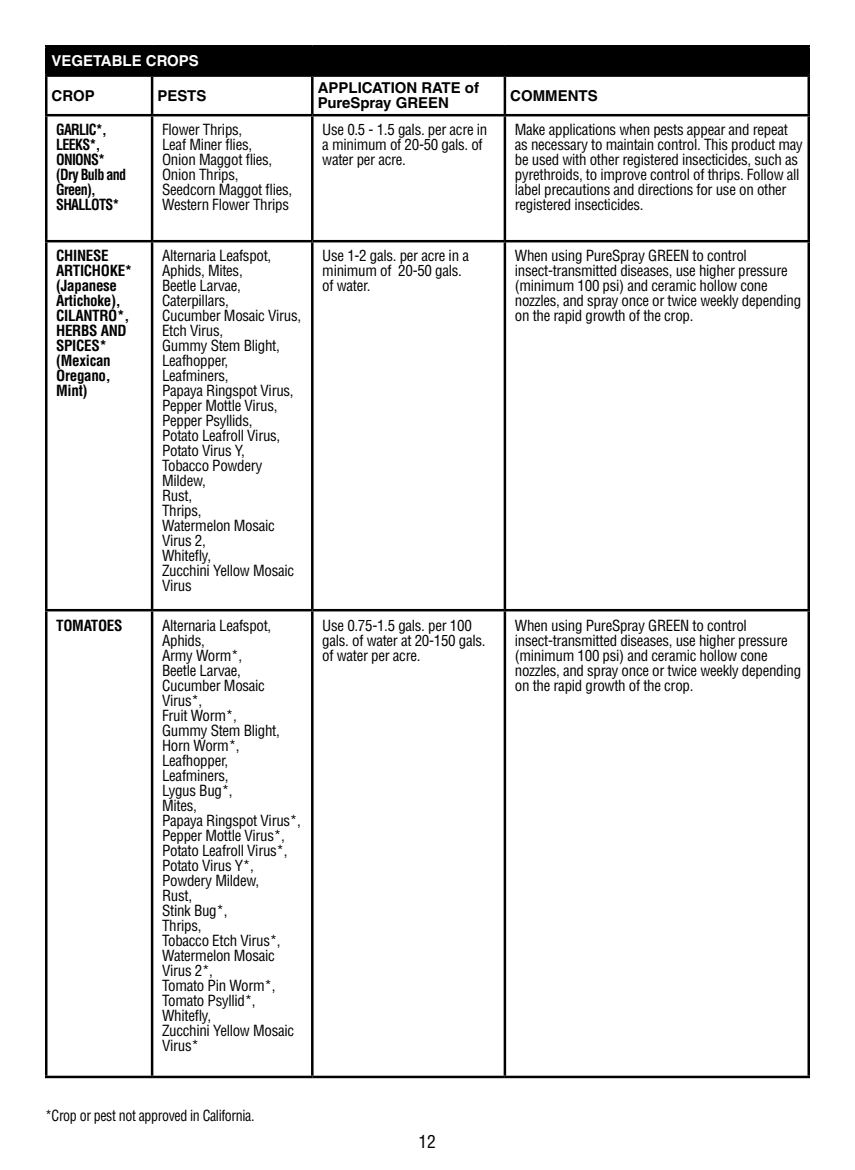
<style>
.page{position:relative;width:855px;height:1170px;background:#fff}
.page>*{position:absolute;margin:0;border:0;box-sizing:border-box;transform-origin:0 0}
.t1{font:condensed 17.5px "Helvetica LT Std";color:#000}
.t2{font:condensed 15px/15px "Helvetica LT Std";letter-spacing:-.02em;color:#000}
.t3{font:700 condensed 15px/15px "Helvetica LT Std";letter-spacing:-.02em;color:#000}
.t4{font:700 condensed 15px/15px "Helvetica LT Std";letter-spacing:-.05em;color:#000;scale:.94 1}
.t5{font:700 15px/15px "Helvetica LT Std";color:#000}
.t6{font:condensed 15px "Helvetica LT Std";letter-spacing:-.02em;color:#000;scale:.93 1}
.t7{font:700 15px "Helvetica LT Std";color:#fff}
</style>
<div class="page">
<div style="left:46px;top:46px;width:763px;height:30px;background:#000"></div>
<hr style="left:45px;top:45px;width:107px;height:3px;background:#000">
<hr style="left:45px;top:47px;width:3px;height:27px;background:#000">
<hr style="left:152px;top:45px;width:160px;height:3px;background:#000">
<hr style="left:312px;top:45px;width:193px;height:3px;background:#000">
<hr style="left:505px;top:45px;width:305px;height:3px;background:#000">
<hr style="left:808px;top:47px;width:2px;height:27px;background:#000">
<hr style="left:45px;top:74px;width:107px;height:3px;background:#000">
<hr style="left:45px;top:77px;width:3px;height:37px;background:#000">
<hr style="left:152px;top:74px;width:160px;height:3px;background:#000">
<hr style="left:151px;top:77px;width:2px;height:37px;background:#000">
<hr style="left:312px;top:74px;width:193px;height:3px;background:#000">
<hr style="left:311px;top:77px;width:3px;height:37px;background:#000">
<hr style="left:505px;top:74px;width:305px;height:3px;background:#000">
<hr style="left:504px;top:77px;width:2px;height:37px;background:#000">
<hr style="left:808px;top:77px;width:2px;height:37px;background:#000">
<hr style="left:45px;top:114px;width:107px;height:2px;background:#000">
<hr style="left:45px;top:116px;width:3px;height:124px;background:#000">
<hr style="left:152px;top:114px;width:160px;height:2px;background:#000">
<hr style="left:151px;top:116px;width:2px;height:124px;background:#000">
<hr style="left:312px;top:114px;width:193px;height:2px;background:#000">
<hr style="left:311px;top:116px;width:3px;height:124px;background:#000">
<hr style="left:505px;top:114px;width:305px;height:2px;background:#000">
<hr style="left:504px;top:116px;width:2px;height:124px;background:#000">
<hr style="left:808px;top:116px;width:2px;height:124px;background:#000">
<hr style="left:45px;top:240px;width:107px;height:2px;background:#000">
<hr style="left:45px;top:242px;width:3px;height:367px;background:#000">
<hr style="left:152px;top:240px;width:160px;height:2px;background:#000">
<hr style="left:151px;top:242px;width:2px;height:367px;background:#000">
<hr style="left:312px;top:240px;width:193px;height:2px;background:#000">
<hr style="left:311px;top:242px;width:3px;height:367px;background:#000">
<hr style="left:505px;top:240px;width:305px;height:2px;background:#000">
<hr style="left:504px;top:242px;width:2px;height:367px;background:#000">
<hr style="left:808px;top:242px;width:2px;height:367px;background:#000">
<hr style="left:45px;top:609px;width:107px;height:2px;background:#000">
<hr style="left:45px;top:611px;width:3px;height:465px;background:#000">
<hr style="left:152px;top:609px;width:160px;height:2px;background:#000">
<hr style="left:151px;top:611px;width:2px;height:465px;background:#000">
<hr style="left:312px;top:609px;width:193px;height:2px;background:#000">
<hr style="left:311px;top:611px;width:3px;height:465px;background:#000">
<hr style="left:505px;top:609px;width:305px;height:2px;background:#000">
<hr style="left:504px;top:611px;width:2px;height:465px;background:#000">
<hr style="left:808px;top:611px;width:2px;height:465px;background:#000">
<hr style="left:45px;top:1076px;width:107px;height:2px;background:#000">
<hr style="left:152px;top:1076px;width:160px;height:2px;background:#000">
<hr style="left:312px;top:1076px;width:193px;height:2px;background:#000">
<hr style="left:505px;top:1076px;width:305px;height:2px;background:#000">
<p class="t7" style="left:52px;top:52px;width:149px">VEGETABLE CROPS</p>
<p class="t5" style="left:52px;top:88px;width:45px">CROP</p>
<p class="t5" style="left:158px;top:88px;width:50px">PESTS</p>
<p class="t5" style="left:318px;top:80px;width:163px">APPLICATION RATE of<br>PureSpray GREEN</p>
<p class="t5" style="left:510px;top:88px;width:89px">COMMENTS</p>
<p class="t4" style="left:56px;top:122px;width:76px">GARLIC*,<br>LEEKS*,<br>ONIONS* (Dry Bulb and<br>Green),<br>SHALLOTS*</p>
<p class="t2" style="left:162px;top:122px;width:132px">Flower Thrips,<br>Leaf Miner flies,<br>Onion Maggot flies,<br>Onion Thrips,<br>Seedcorn Maggot flies,<br>Western Flower Thrips</p>
<p class="t2" style="left:322px;top:122px;width:167px">Use 0.5 - 1.5 gals. per acre in a minimum of 20-50 gals. of water per acre.</p>
<p class="t2" style="left:515px;top:122px;width:289px">Make applications when pests appear and repeat as necessary to maintain control. This product may be used with other registered insecticides, such as pyrethroids, to improve control of thrips. Follow all label precautions and directions for use on other registered insecticides.</p>
<p class="t3" style="left:56px;top:248px;width:78px">CHINESE<br>ARTICHOKE* (Japanese<br>Artichoke),<br>CILANTRO*,<br>HERBS AND<br>SPICES* (Mexican<br>Oregano,<br>Mint)</p>
<p class="t2" style="left:162px;top:248px;width:141px">Alternaria Leafspot,<br>Aphids, Mites,<br>Beetle Larvae,<br>Caterpillars,<br>Cucumber Mosaic Virus,<br>Etch Virus,<br>Gummy Stem Blight,<br>Leafhopper,<br>Leafminers,<br>Papaya Ringspot Virus,<br>Pepper Mottle Virus,<br>Pepper Psyllids,<br>Potato Leafroll Virus,<br>Potato Virus Y,<br>Tobacco Powdery<br>Mildew,<br>Rust,<br>Thrips,<br>Watermelon Mosaic<br>Virus 2,<br>Whitefly,<br>Zucchini Yellow Mosaic<br>Virus</p>
<p class="t2" style="left:322px;top:248px;width:148px">Use 1-2 gals. per acre in a minimum of 20-50 gals. of water.</p>
<p class="t2" style="left:515px;top:248px;width:288px">When using PureSpray GREEN to control insect-transmitted diseases, use higher pressure (minimum 100 psi) and ceramic hollow cone nozzles, and spray once or twice weekly depending on the rapid growth of the crop.</p>
<p class="t3" style="left:56px;top:618px;width:68px">TOMATOES</p>
<p class="t2" style="left:162px;top:618px;width:140px">Alternaria Leafspot,<br>Aphids,<br>Army Worm*,<br>Beetle Larvae,<br>Cucumber Mosaic<br>Virus*,<br>Fruit Worm*,<br>Gummy Stem Blight,<br>Horn Worm*,<br>Leafhopper,<br>Leafminers,<br>Lygus Bug*,<br>Mites,<br>Papaya Ringspot Virus*,<br>Pepper Mottle Virus*,<br>Potato Leafroll Virus*,<br>Potato Virus Y*,<br>Powdery Mildew,<br>Rust,<br>Stink Bug*,<br>Thrips,<br>Tobacco Etch Virus*,<br>Watermelon Mosaic<br>Virus 2*,<br>Tomato Pin Worm*,<br>Tomato Psyllid*,<br>Whitefly,<br>Zucchini Yellow Mosaic<br>Virus*</p>
<p class="t2" style="left:322px;top:618px;width:165px">Use 0.75-1.5 gals. per 100 gals. of water at 20-150 gals. of water per acre.</p>
<p class="t2" style="left:515px;top:618px;width:288px">When using PureSpray GREEN to control insect-transmitted diseases, use higher pressure (minimum 100 psi) and ceramic hollow cone nozzles, and spray once or twice weekly depending on the rapid growth of the crop.</p>
<p class="t6" style="left:45px;top:1106px;width:227px">*Crop or pest not approved in California.</p>
<p class="t1" style="left:418px;top:1130px;width:19px">12</p>
</div>
